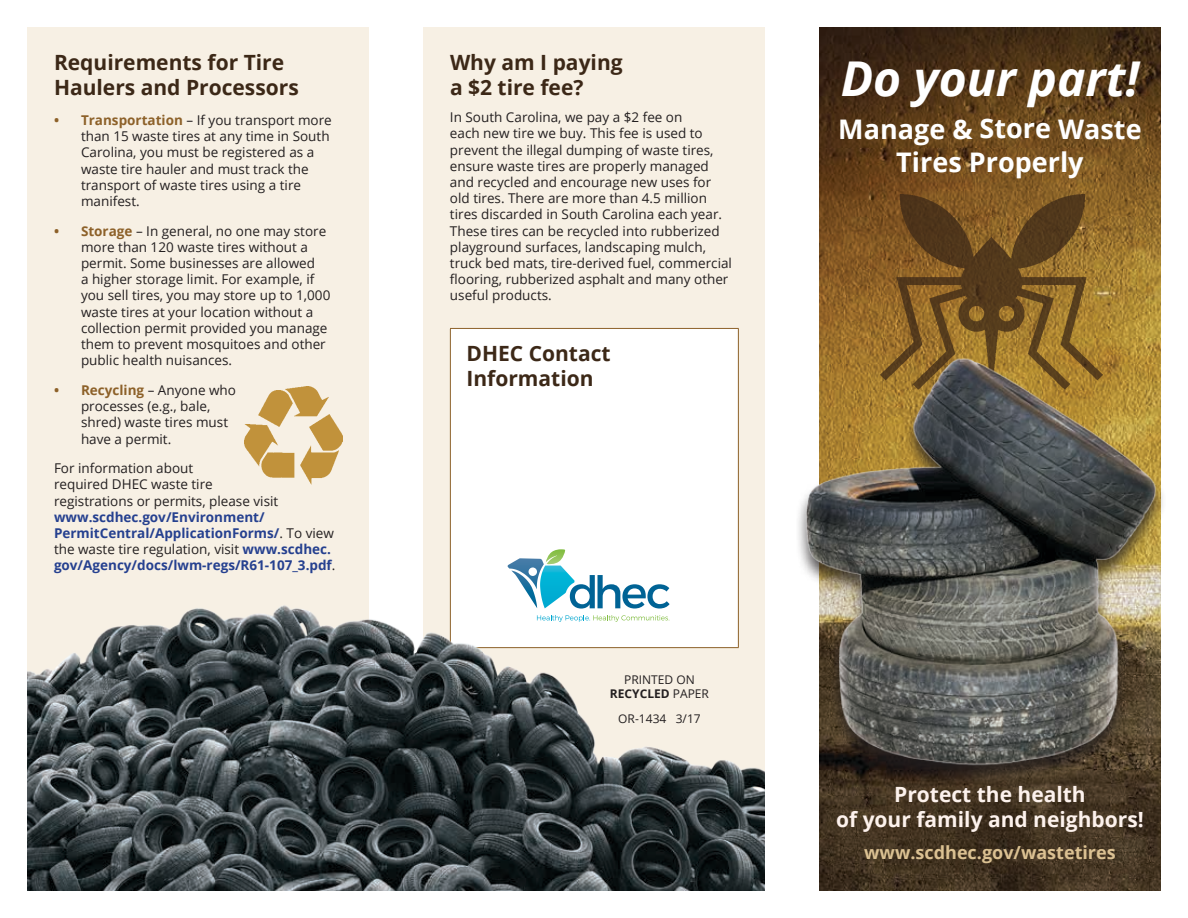
<style>
.page{position:relative;width:1188px;height:918px;background:#fff}
.page>*{position:absolute;margin:0;border:0;box-sizing:border-box;transform-origin:0 0}
.t1{font:italic 700 48px "Open Sans";color:#fff}
.t2{font:700 27px/32.4px "Open Sans";color:#fff;text-align:center}
.t3{font:700 21px/25.2px "Open Sans";color:#3c2817}
.t4{font:700 21px/25.2px "Open Sans";color:#fdf2ed;text-align:center}
.t5{font:700 18px "Open Sans";color:#dbc192}
.t6{font:13.5px/16.2px "Open Sans";color:#231f20}
.t7{font:700 13.5px/16.2px "Open Sans";color:#25408f}
.t8{font:12px/14.4px "Open Sans";color:#231f20;text-align:center}
.s1{font-weight:700;color:#8d6129}
.s2{font-weight:400;color:#231f20}
.s3{font-weight:700}
</style>
<div class="page">
<div style="left:423px;top:27px;width:342px;height:760px;background:#f7f0e4"></div>
<div style="left:27px;top:27px;width:342px;height:760px;background:#f7f0e4"></div>
<img style="left:819px;top:27px;width:342px;height:864px">
<div style="left:450px;top:328px;width:288px;height:320px;background:#fff"></div>
<hr style="left:450px;top:328px;width:289px;height:1px;background:#8d6129">
<hr style="left:450px;top:329px;width:1px;height:318px;background:#8d6129">
<hr style="left:738px;top:329px;width:1px;height:318px;background:#8d6129">
<img style="left:880px;top:195px;width:223px;height:142px">
<div style="left:794px;top:358px;width:373px;height:428px;background:#231f20;opacity:.75"></div>
<img style="left:796px;top:337px;width:369px;height:436px">
<img style="left:244px;top:387px;width:99px;height:97px">
<svg style="left:507px;top:549px;width:96px;height:35px"></svg>
<img style="left:27px;top:584px;width:738px;height:307px">
<h3 class="t3" style="left:54px;top:49px;width:246px">Requirements for Tire<br>Haulers and Processors</h3>
<p class="t6" style="left:81px;top:112px;width:252px;text-indent:-27px"><span class="s1">• Transportation</span> – If you transport more than 15 waste tires at any time in South<br>Carolina, you must be registered as a waste tire hauler and must track the transport of waste tires using a tire manifest.</p>
<p class="t6" style="left:81px;top:222px;width:251px;text-indent:-27px"><span class="s1">• Storage</span> – In general, no one may store more than 120 waste tires without a permit. Some businesses are allowed<br>a higher storage limit. For example, if you sell tires, you may store up to 1,000 waste tires at your location without a collection permit provided you manage them to prevent mosquitoes and other public health nuisances.</p>
<p class="t6" style="left:81px;top:382px;width:157px;text-indent:-27px"><span class="s1">• Recycling</span> – Anyone who processes (e.g., bale, shred) waste tires must have a permit.</p>
<p class="t6" style="left:54px;top:460px;width:226px">For information about<br>required DHEC waste tire registrations or permits, please visit</p>
<p class="t7" style="left:54px;top:509px;width:283px">www.scdhec.gov/Environment/ PermitCentral/ApplicationForms/<span class="s2">. To view the waste tire regulation, visit</span> www.scdhec. gov/Agency/docs/lwm-regs/R61-107_3.pdf<span class="s2">.</span></p>
<h3 class="t3" style="left:450px;top:49px;width:174px">Why am I paying a $2 tire fee?</h3>
<p class="t6" style="left:450px;top:109px;width:284px">In South Carolina, we pay a $2 fee on<br>each new tire we buy. This fee is used to prevent the illegal dumping of waste tires, ensure waste tires are properly managed and recycled and encourage new uses for old tires. There are more than 4.5 million tires discarded in South Carolina each year.<br>These tires can be recycled into rubberized playground surfaces, landscaping mulch, truck bed mats, tire-derived fuel, commercial flooring, rubberized asphalt and many other useful products.</p>
<h3 class="t3" style="left:467px;top:340px;width:146px">DHEC Contact<br>Information</h3>
<h1 class="t1" style="left:841px;top:45px;width:300px">Do your part!</h1>
<h2 class="t2" style="left:838px;top:112px;width:305px">Manage &amp; Store Waste<br>Tires Properly</h2>
<p class="t8" style="left:610px;top:672px;width:101px">PRINTED ON<br><span class="s3">RECYCLED</span> PAPER</p>
<p class="t8" style="left:618px;top:711px;width:84px">OR-1434 3/17</p>
<h3 class="t4" style="left:836px;top:781px;width:309px">Protect the health<br>of your family and neighbors!</h3>
<h3 class="t5" style="left:864px;top:840px;width:253px">www.scdhec.gov/wastetires</h3>
</div>
